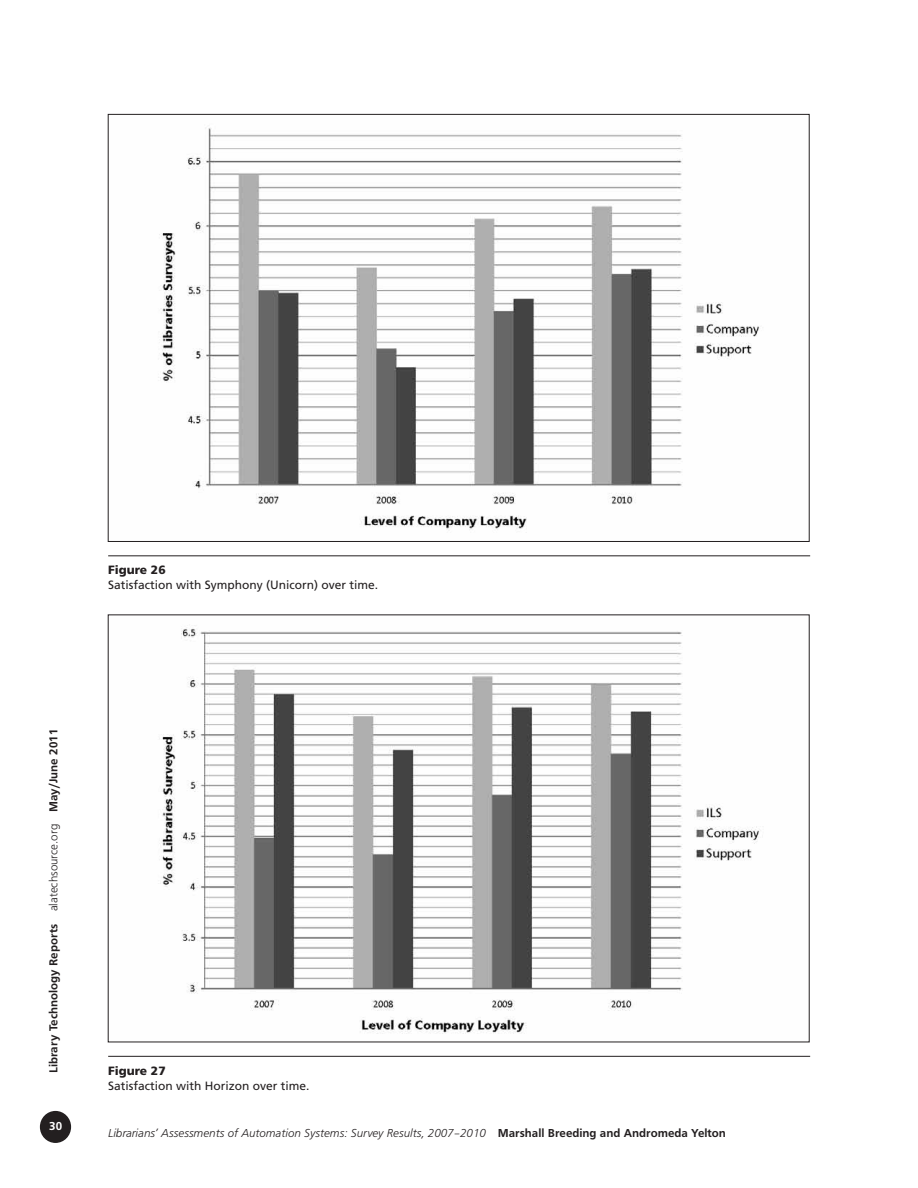
<style>
.page{position:relative;width:918px;height:1188px;background:#fff}
.page>*{position:absolute;margin:0;border:0;box-sizing:border-box;transform-origin:0 0}
.t1{font:12px "Frugal Sans Light Italic DTC";color:#231f20}
.t2{font:12px "Frutiger";color:#231f20}
.t3{font:12px "Frugal Sans Bold DTC";color:#231f20}
.t4{font:900 12px "Frutiger";color:#231f20}
.t5{font:12px "Frugal Sans Bold DTC";color:#fff}
.s1{font-family:"Frugal Sans Light DTC"}
.s2{font-family:"Frugal Sans Bold DTC"}
</style>
<div class="page">
<div style="left:41px;top:1112px;width:29px;height:30px;background:#231f20;border-radius:50%"></div>
<div style="left:40px;top:1111px;width:31px;height:32px;border:2px solid #231f20;border-radius:50%"></div>
<hr style="left:108px;top:556px;width:702px;height:1px;background:#231f20">
<hr style="left:108px;top:1056px;width:702px;height:1px;background:#231f20">
<img style="left:158px;top:128px;width:601px;height:402px">
<img style="left:159px;top:625px;width:602px;height:409px">
<p class="t4" style="left:108px;top:563px;width:59px">Figure 26</p>
<p class="t2" style="left:108px;top:578px;width:272px">Satisfaction with Symphony (Unicorn) over time.</p>
<p class="t3" style="left:47px;top:1073px;width:345px;rotate:-90deg">Library Technology Reports <span class="s1">alatechsource.org</span> May/June 2011</p>
<p class="t5" style="left:49px;top:1119px;width:14px">30</p>
<p class="t4" style="left:108px;top:1063px;width:59px">Figure 27</p>
<p class="t2" style="left:108px;top:1078px;width:203px">Satisfaction with Horizon over time.</p>
<p class="t1" style="left:108px;top:1126px;width:619px">Librarians’ Assessments of Automation Systems: Survey Results, 2007–2010 <span class="s2">Marshall Breeding and Andromeda Yelton</span></p>
</div>
